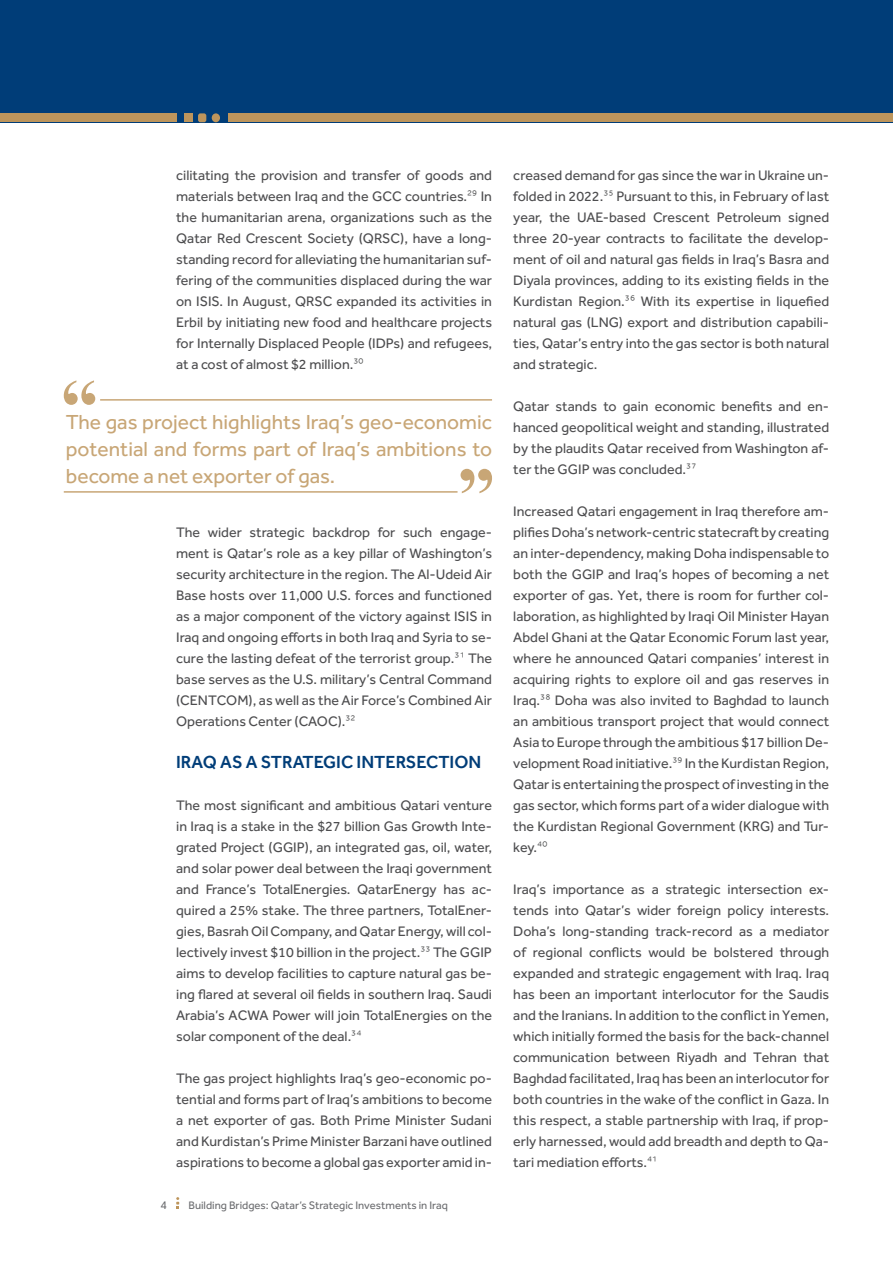
<style>
.page{position:relative;width:893px;height:1263px;background:#fff}
.page>*{position:absolute;margin:0;border:0;box-sizing:border-box;transform-origin:0 0}
.t1{font:21px/27px "Effra";color:#c8a676;text-align:justify}
.t2{font:500 18px "Effra";color:#003d78}
.t3{font:14.25px/21px "Effra";color:#4d4d4f;text-align:justify}
.t4{font:12px "Effra";color:#6c6d70}
.t5{font:11.25px "Effra";color:#6c6d70}
.s1{font-weight:300;color:#4b4c4d}
</style>
<div class="page">
<div style="left:0;top:0;width:893px;height:122px;background:#003d78"></div>
<div style="left:228px;top:113px;width:665px;height:9px;background:#bd955c"></div>
<div style="left:0;top:113px;width:176px;height:9px;background:#bd955c"></div>
<div style="left:184px;top:113px;width:9px;height:9px;background:#bd955c"></div>
<div style="left:212px;top:113px;width:8px;height:9px;background:#bd955c;border-radius:50%"></div>
<div style="left:198px;top:113px;width:8px;height:9px;background:#bd955c;border-radius:2px"></div>
<svg style="left:176px;top:1197px;width:3px;height:12px"></svg>
<svg style="left:64px;top:380px;width:31px;height:25px"></svg>
<svg style="left:461px;top:469px;width:31px;height:24px"></svg>
<hr style="left:100px;top:399px;width:392px;height:2px;background:#c8a676">
<hr style="left:64px;top:491px;width:394px;height:2px;background:#c8a676">
<p class="t3" style="left:176px;top:165px;width:317px">cilitating the provision and transfer of goods and materials between Iraq and the GCC countries.<span class="s1">29</span> In the humanitarian arena, organizations such as the Qatar Red Crescent Society (QRSC), have a long&shy;standing record for alleviating the humanitarian suf&shy;fering of the communities displaced during the war on ISIS. In August, QRSC expanded its activities in Erbil by initiating new food and healthcare projects for Internally Displaced People (IDPs) and refugees, at a cost of almost $2 million.<span class="s1">30</span></p>
<p class="t1" style="left:66px;top:408px;width:428px">The gas project highlights Iraq’s geo-economic potential and forms part of Iraq’s ambitions to become a net exporter of gas.</p>
<p class="t3" style="left:176px;top:522px;width:317px">The wider strategic backdrop for such engage&shy;ment is Qatar’s role as a key pillar of Washington’s security architecture in the region. The Al-Udeid Air Base hosts over 11,000 U.S. forces and functioned as a major component of the victory against ISIS in Iraq and ongoing efforts in both Iraq and Syria to se&shy;cure the lasting defeat of the terrorist group.<span class="s1">31</span> The base serves as the U.S. military’s Central Command (CENTCOM), as well as the Air Force’s Combined Air Operations Center (CAOC).<span class="s1">32</span></p>
<p class="t2" style="left:176px;top:751px;width:307px">IRAQ AS A STRATEGIC INTERSECTION</p>
<p class="t3" style="left:176px;top:795px;width:317px">The most significant and ambitious Qatari venture in Iraq is a stake in the $27 billion Gas Growth Inte&shy;grated Project (GGIP), an integrated gas, oil, water, and solar power deal between the Iraqi government and France’s TotalEnergies. QatarEnergy has ac&shy;quired a 25% stake. The three partners, TotalEner&shy;gies, Basrah Oil Company, and Qatar Energy, will col&shy;lectively invest $10 billion in the project.<span class="s1">33</span> The GGIP aims to develop facilities to capture natural gas be&shy;ing flared at several oil fields in southern Iraq. Saudi Arabia’s ACWA Power will join TotalEnergies on the solar component of the deal.<span class="s1">34</span></p>
<p class="t3" style="left:176px;top:1068px;width:317px">The gas project highlights Iraq’s geo-economic po&shy;tential and forms part of Iraq’s ambitions to become a net exporter of gas. Both Prime Minister Sudani and Kurdistan’s Prime Minister Barzani have outlined aspirations to become a global gas exporter amid in-</p>
<p class="t4" style="left:161px;top:1198px;width:8px">4</p>
<p class="t5" style="left:188px;top:1199px;width:261px">Building Bridges: Qatar’s Strategic Investments in Iraq</p>
<p class="t3" style="left:513px;top:165px;width:317px">creased demand for gas since the war in Ukraine un&shy;folded in 2022.<span class="s1">35</span> Pursuant to this, in February of last year, the UAE-based Crescent Petroleum signed three 20-year contracts to facilitate the develop&shy;ment of oil and natural gas fields in Iraq’s Basra and Diyala provinces, adding to its existing fields in the Kurdistan Region.<span class="s1">36</span> With its expertise in liquefied natural gas (LNG) export and distribution capabili&shy;ties, Qatar’s entry into the gas sector is both natural and strategic.</p>
<p class="t3" style="left:513px;top:396px;width:317px">Qatar stands to gain economic benefits and en&shy;hanced geopolitical weight and standing, illustrated by the plaudits Qatar received from Washington af&shy;ter the GGIP was concluded.<span class="s1">37</span></p>
<p class="t3" style="left:513px;top:501px;width:317px">Increased Qatari engagement in Iraq therefore am&shy;plifies Doha’s network-centric statecraft by creating an inter-dependency, making Doha indispensable to both the GGIP and Iraq’s hopes of becoming a net exporter of gas. Yet, there is room for further col&shy;laboration, as highlighted by Iraqi Oil Minister Hayan Abdel Ghani at the Qatar Economic Forum last year, where he announced Qatari companies’ interest in acquiring rights to explore oil and gas reserves in Iraq.<span class="s1">38</span> Doha was also invited to Baghdad to launch an ambitious transport project that would connect Asia to Europe through the ambitious $17 billion De&shy;velopment Road initiative.<span class="s1">39</span> In the Kurdistan Region, Qatar is entertaining the prospect of investing in the gas sector, which forms part of a wider dialogue with the Kurdistan Regional Government (KRG) and Tur&shy;key.<span class="s1">40</span></p>
<p class="t3" style="left:513px;top:879px;width:317px">Iraq’s importance as a strategic intersection ex&shy;tends into Qatar’s wider foreign policy interests.<br>Doha’s long-standing track-record as a mediator of regional conflicts would be bolstered through expanded and strategic engagement with Iraq. Iraq has been an important interlocutor for the Saudis and the Iranians. In addition to the conflict in Yemen, which initially formed the basis for the back-channel communication between Riyadh and Tehran that Baghdad facilitated, Iraq has been an interlocutor for both countries in the wake of the conflict in Gaza. In this respect, a stable partnership with Iraq, if prop&shy;erly harnessed, would add breadth and depth to Qa&shy;tari mediation efforts.<span class="s1">41</span></p>
</div>
